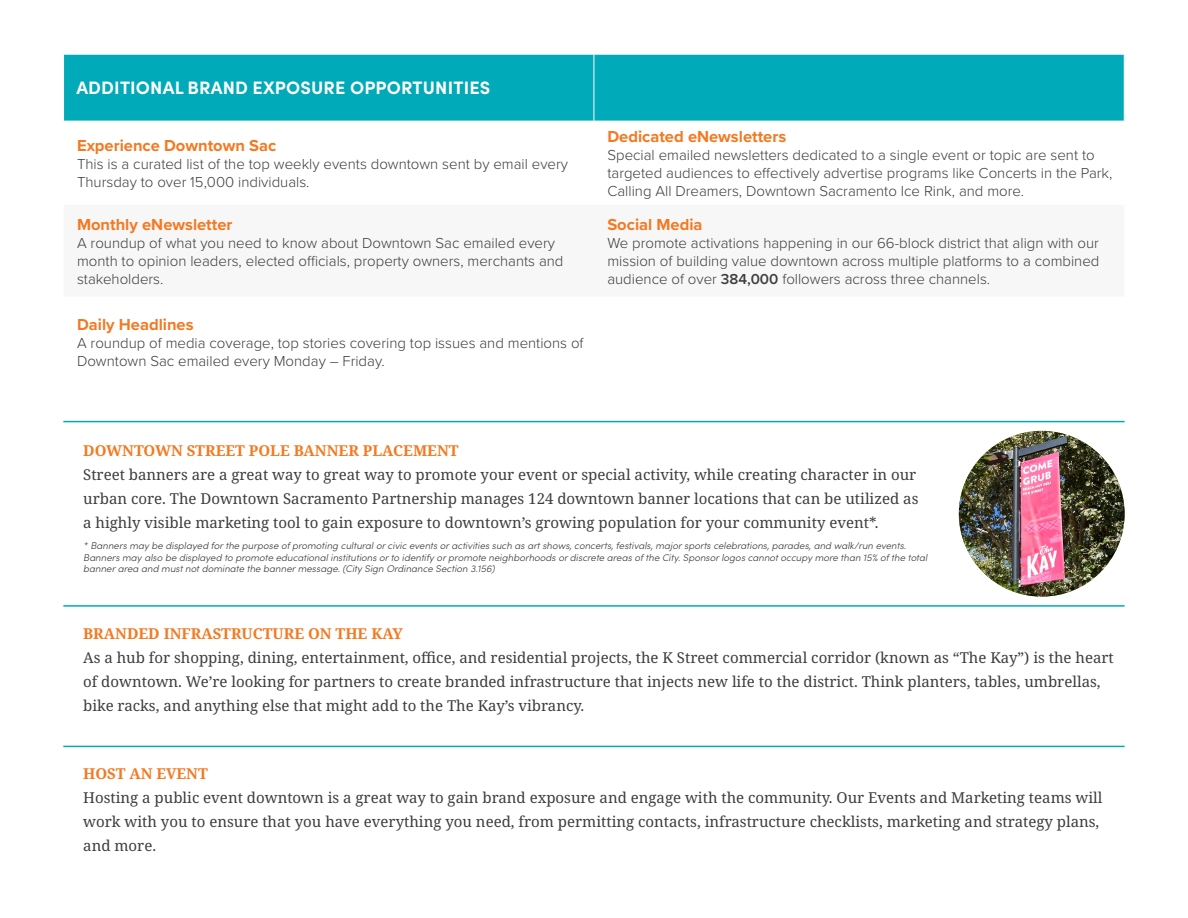
<style>
.page{position:relative;width:1188px;height:918px;background:#fff}
.page>*{position:absolute;margin:0;border:0;box-sizing:border-box;transform-origin:0 0}
.t1{font:700 18px "Sofia Pro";letter-spacing:.01em;color:#fff}
.t2{font:700 16.5px "Proxima Nova";color:#f47921}
.t3{font:15px/24px "Noto Serif";color:#3d3d3d}
.t4{font:300 15px/18px "Proxima Nova";color:#3d3d3d}
.t5{font:700 15px "Noto Serif";color:#f47921}
.t6{font:italic 300 9.75px/11.7px "Sofia Pro";color:#3d3d3d}
.s1{font-weight:600}
</style>
<div class="page">
<div style="left:64px;top:55px;width:1060px;height:66px;background:#00aab8"></div>
<hr style="left:594px;top:54px;width:1px;height:67px;background:#fff">
<hr style="left:63px;top:421px;width:1062px;height:1px;background:#00aab8">
<hr style="left:63px;top:605px;width:1062px;height:2px;background:#00aab8">
<hr style="left:63px;top:746px;width:1062px;height:1px;background:#00aab8">
<img style="left:959px;top:431px;width:166px;height:166px;border-radius:83px">
<p class="t1" style="left:76px;top:74px;width:415px">ADDITIONAL BRAND EXPOSURE OPPORTUNITIES</p>
<p class="t2" style="left:77px;top:134px;width:201px">Experience Downtown Sac</p>
<p class="t4" style="left:77px;top:154px;width:493px">This is a curated list of the top weekly events downtown sent by email every<br>Thursday to over 15,000 individuals.</p>
<p class="t2" style="left:77px;top:212px;width:157px">Monthly eNewsletter</p>
<p class="t4" style="left:77px;top:233px;width:488px">A roundup of what you need to know about Downtown Sac emailed every month to opinion leaders, elected officials, property owners, merchants and stakeholders.</p>
<p class="t2" style="left:77px;top:312px;width:118px">Daily Headlines</p>
<p class="t4" style="left:77px;top:333px;width:508px">A roundup of media coverage, top stories covering top issues and mentions of<br>Downtown Sac emailed every Monday – Friday.</p>
<p class="t2" style="left:607px;top:125px;width:180px">Dedicated eNewsletters</p>
<p class="t4" style="left:607px;top:145px;width:507px">Special emailed newsletters dedicated to a single event or topic are sent to targeted audiences to effectively advertise programs like Concerts in the Park,<br>Calling All Dreamers, Downtown Sacramento Ice Rink, and more.</p>
<p class="t2" style="left:607px;top:212px;width:97px">Social Media</p>
<p class="t4" style="left:607px;top:233px;width:494px;text-align:justify">We promote activations happening in our 66-block district that align with our mission of building value downtown across multiple platforms to a combined audience of over <span class="s1">384,000</span> followers across three channels.</p>
<p class="t5" style="left:83px;top:440px;width:377px">DOWNTOWN STREET POLE BANNER PLACEMENT</p>
<p class="t3" style="left:83px;top:463px;width:837px">Street banners are a great way to great way to promote your event or special activity, while creating character in our urban core. The Downtown Sacramento Partnership manages 124 downtown banner locations that can be utilized as a highly visible marketing tool to gain exposure to downtown’s growing population for your community event*.</p>
<p class="t6" style="left:83px;top:539px;width:846px">* Banners may be displayed for the purpose of promoting cultural or civic events or activities such as art shows, concerts, festivals, major sports celebrations, parades, and walk/run events.<br>Banners may also be displayed to promote educational institutions or to identify or promote neighborhoods or discrete areas of the City. Sponsor logos cannot occupy more than 15% of the total banner area and must not dominate the banner message. (City Sign Ordinance Section 3.156)</p>
<p class="t5" style="left:83px;top:623px;width:321px">BRANDED INFRASTRUCTURE ON THE KAY</p>
<p class="t3" style="left:83px;top:646px;width:1032px">As a hub for shopping, dining, entertainment, office, and residential projects, the K Street commercial corridor (known as “The Kay”) is the heart of downtown. We’re looking for partners to create branded infrastructure that injects new life to the district. Think planters, tables, umbrellas, bike racks, and anything else that might add to the The Kay’s vibrancy.</p>
<p class="t5" style="left:83px;top:763px;width:126px">HOST AN EVENT</p>
<p class="t3" style="left:83px;top:786px;width:1021px">Hosting a public event downtown is a great way to gain brand exposure and engage with the community. Our Events and Marketing teams will work with you to ensure that you have everything you need, from permitting contacts, infrastructure checklists, marketing and strategy plans, and more.</p>
</div>
